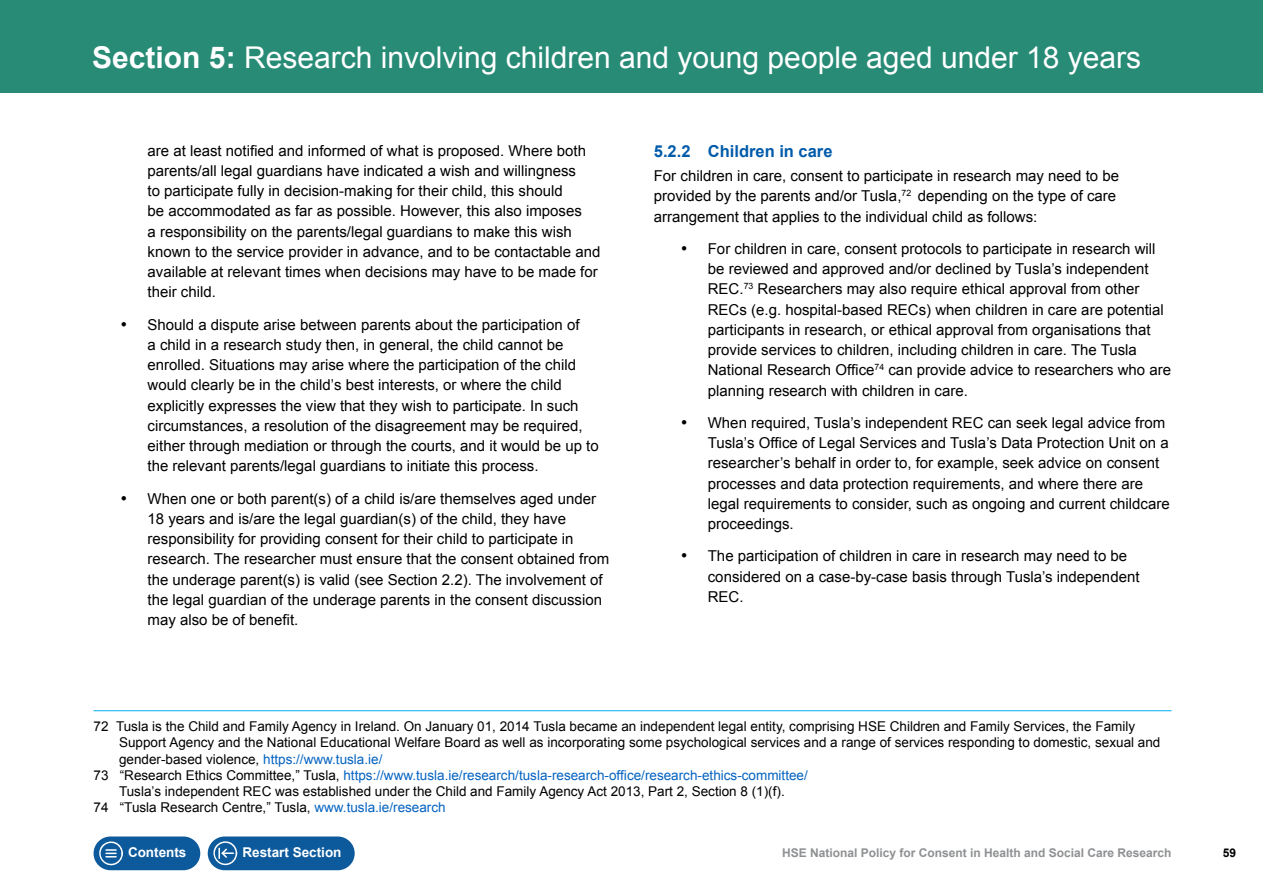
<style>
.page{position:relative;width:1263px;height:893px;background:#fff}
.page>*{position:absolute;margin:0;border:0;box-sizing:border-box;transform-origin:0 0}
.t1{font:30px "Arial";color:#fff}
.t2{font:700 16.5px "Arial";color:#005baa}
.t3{font:15px/20.2px "Arial";color:#000}
.t4{font:13.5px "Arial";color:#000}
.t5{font:13.5px "Arial";color:#0563c1}
.t6{font:700 13.5px "Arial";color:#fff}
.t7{font:700 12px "Arial";color:#8e9092}
.t8{font:700 12px "Arial";color:#000}
.s1{font-weight:700}
.s2{color:#0563c1}
.s3{color:#000}
</style>
<div class="page">
<div style="left:94px;top:836px;width:106px;height:34px;background:#0c5a9c;border-radius:17px"></div>
<svg style="left:96px;top:840px;width:27px;height:27px"></svg>
<div style="left:0;top:0;width:1263px;height:92px;background:#278b76"></div>
<hr style="left:94px;top:710px;width:1077px;height:1px;background:#00aeef">
<div style="left:208px;top:836px;width:147px;height:34px;background:#0c5a9c;border-radius:17px"></div>
<svg style="left:209px;top:840px;width:28px;height:27px"></svg>
<h1 class="t1" style="left:92px;top:38px;width:1050px"><span class="s1">Section 5:</span> Research involving children and young people aged under 18 years</h1>
<p class="t3" style="left:148px;top:140px;width:454px">are at least notified and informed of what is proposed. Where both parents/all legal guardians have indicated a wish and willingness<br>to participate fully in decision-making for their child, this should<br>be accommodated as far as possible. However, this also imposes<br>a responsibility on the parents/legal guardians to make this wish known to the service provider in advance, and to be contactable and available at relevant times when decisions may have to be made for their child.</p>
<p class="t3" style="left:148px;top:314px;width:453px;text-indent:-27px">• Should a dispute arise between parents about the participation of<br>a child in a research study then, in general, the child cannot be enrolled. Situations may arise where the participation of the child would clearly be in the child’s best interests, or where the child explicitly expresses the view that they wish to participate. In such circumstances, a resolution of the disagreement may be required, either through mediation or through the courts, and it would be up to the relevant parents/legal guardians to initiate this process.</p>
<p class="t3" style="left:148px;top:488px;width:463px;text-indent:-27px">• When one or both parent(s) of a child is/are themselves aged under 18 years and is/are the legal guardian(s) of the child, they have responsibility for providing consent for their child to participate in research. The researcher must ensure that the consent obtained from the underage parent(s) is valid (see Section 2.2). The involvement of the legal guardian of the underage parents in the consent discussion may also be of benefit.</p>
<p class="t2" style="left:654px;top:140px;width:180px">5.2.2 Children in care</p>
<p class="t3" style="left:654px;top:166px;width:467px">For children in care, consent to participate in research may need to be provided by the parents and/or Tusla,<sup>72</sup> depending on the type of care arrangement that applies to the individual child as follows:</p>
<p class="t3" style="left:708px;top:239px;width:465px;text-indent:-27px">• For children in care, consent protocols to participate in research will be reviewed and approved and/or declined by Tusla’s independent REC.<sup>73</sup> Researchers may also require ethical approval from other RECs (e.g. hospital-based RECs) when children in care are potential participants in research, or ethical approval from organisations that provide services to children, including children in care. The Tusla National Research Office<sup>74</sup> can provide advice to researchers who are planning research with children in care.</p>
<p class="t3" style="left:708px;top:413px;width:463px;text-indent:-27px">• When required, Tusla’s independent REC can seek legal advice from Tusla’s Office of Legal Services and Tusla’s Data Protection Unit on a researcher’s behalf in order to, for example, seek advice on consent processes and data protection requirements, and where there are legal requirements to consider, such as ongoing and current childcare proceedings.</p>
<p class="t3" style="left:708px;top:546px;width:433px;text-indent:-27px">• The participation of children in care in research may need to be considered on a case-by-case basis through Tusla’s independent<br>REC.</p>
<p class="t4" style="left:94px;top:718px;width:1043px">72 Tusla is the Child and Family Agency in Ireland. On January 01, 2014 Tusla became an independent legal entity, comprising HSE Children and Family Services, the Family</p>
<p class="t4" style="left:119px;top:734px;width:1043px">Support Agency and the National Educational Welfare Board as well as incorporating some psychological services and a range of services responding to domestic, sexual and</p>
<p class="t4" style="left:119px;top:750px;width:265px">gender-based violence, <span class="s2">https://www.tusla.ie/</span></p>
<p class="t5" style="left:94px;top:766px;width:716px"><span class="s3">73 “Research Ethics Committee,” Tusla,</span> https://www.tusla.ie/research/tusla-research-office/research-ethics-committee/</p>
<p class="t4" style="left:119px;top:782px;width:667px">Tusla’s independent REC was established under the Child and Family Agency Act 2013, Part 2, Section 8 (1)(f).</p>
<p class="t4" style="left:94px;top:799px;width:354px">74 “Tusla Research Centre,” Tusla, <span class="s2">www.tusla.ie/research</span></p>
<p class="t6" style="left:128px;top:844px;width:60px">Contents</p>
<p class="t7" style="left:782px;top:844px;width:391px">HSE National Policy for Consent in Health and Social Care Research</p>
<p class="t8" style="left:1223px;top:844px;width:15px">59</p>
<p class="t6" style="left:242px;top:844px;width:101px">Restart Section</p>
</div>
